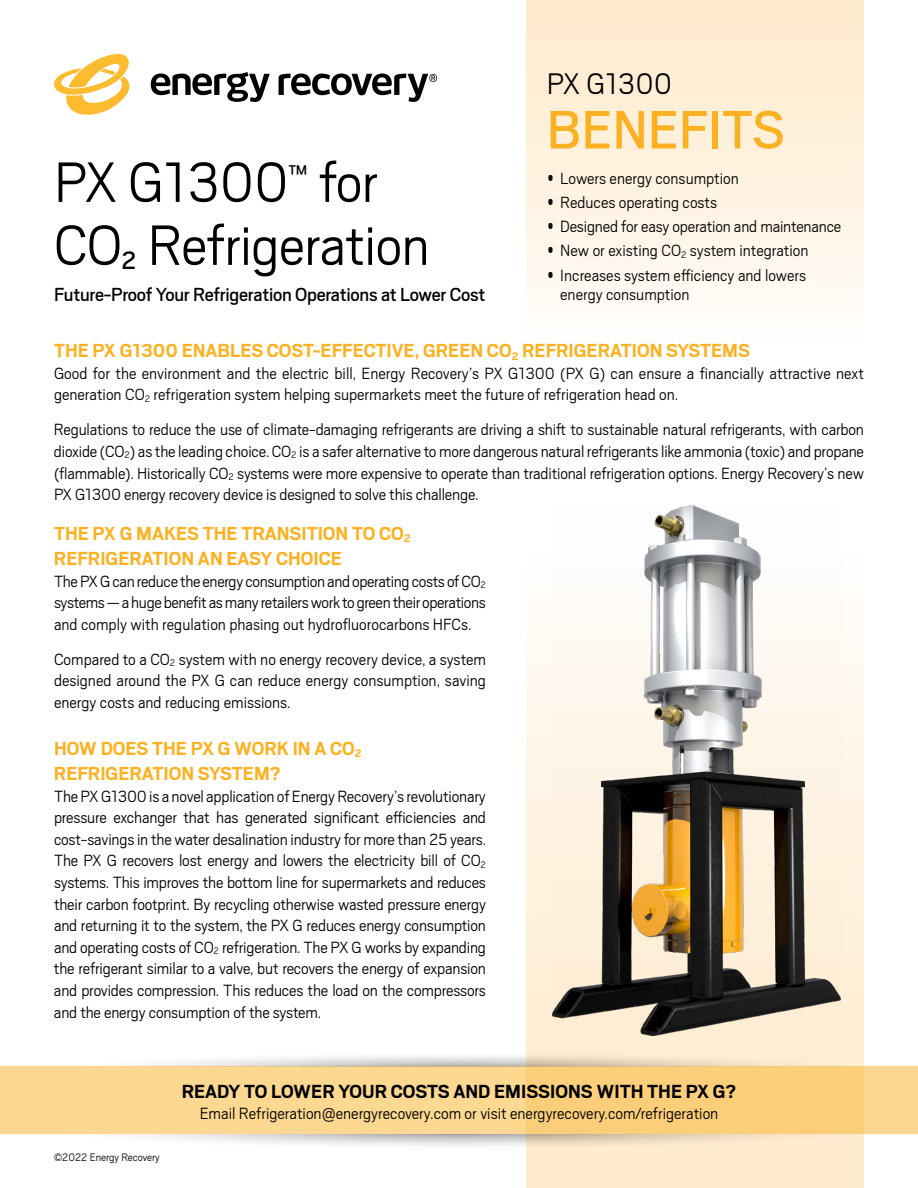
<style>
.page{position:relative;width:918px;height:1188px;background:#fff}
.page>*{position:absolute;margin:0;border:0;box-sizing:border-box;transform-origin:0 0}
.t1{font:300 63px/63px "Scout";letter-spacing:-.01em;color:#000}
.t2{font:60px "Scout";color:#fcb122}
.t3{font:300 33px "Scout";color:#000}
.t4{font:28.05px "Scout";color:#000}
.t5{font:700 21px/25.2px "Scout";color:#fcb122}
.t6{font:21px "Scout";letter-spacing:-.01em;color:#000}
.t7{font:700 21px "Scout";color:#000}
.t8{font:300 18px/21.6px "Scout";color:#000;text-align:justify}
.t9{font:300 12px "Scout";color:#000}
</style>
<div class="page">
<svg style="left:526px;top:625px;width:338px;height:563px;background:#fef0da"></svg>
<svg style="left:0;top:1066px;width:918px;height:68px;background:#fcd487"></svg>
<div style="left:526px;top:0;width:338px;height:344px;background:linear-gradient(to bottom,#ffe9c9,#fffcf9)"></div>
<svg style="left:54px;top:54px;width:76px;height:61px"></svg>
<svg style="left:151px;top:72px;width:119px;height:30px"></svg>
<svg style="left:279px;top:74px;width:158px;height:28px"></svg>
<img style="left:553px;top:505px;width:288px;height:530px">
<svg style="left:141px;top:1134px;width:723px;height:18px"></svg>
<svg style="left:151px;top:1049px;width:713px;height:17px"></svg>
<h3 class="t3" style="left:547px;top:67px;width:127px">PX G1300</h3>
<h2 class="t2" style="left:547px;top:98px;width:240px">BENEFITS</h2>
<p class="t8" style="left:547px;top:167px;width:194px">• Lowers energy consumption</p>
<p class="t8" style="left:547px;top:191px;width:172px">• Reduces operating costs</p>
<p class="t8" style="left:547px;top:216px;width:296px">• Designed for easy operation and maintenance</p>
<p class="t8" style="left:547px;top:240px;width:263px">• New or existing CO<sub>2</sub> system integration</p>
<p class="t8" style="left:560px;top:265px;width:247px;line-height:19.5px;text-indent:-14px">• Increases system efficiency and lowers energy consumption</p>
<h1 class="t1" style="left:54px;top:150px;width:377px">PX G1300<sup>™</sup> for<br>CO Refrigeration</h1>
<h3 class="t4" style="left:122px;top:245px;width:16px">2</h3>
<p class="t6" style="left:54px;top:284px;width:433px">Future-Proof Your Refrigeration Operations at Lower Cost</p>
<p class="t5" style="left:54px;top:338px;width:698px">THE PX G1300 ENABLES COST-EFFECTIVE, GREEN CO<sub>2</sub> REFRIGERATION SYSTEMS</p>
<p class="t8" style="left:54px;top:362px;width:811px">Good for the environment and the electric bill, Energy Recovery’s PX G1300 (PX G) can ensure a financially attractive next generation CO<sub>2</sub> refrigeration system helping supermarkets meet the future of refrigeration head on.</p>
<p class="t8" style="left:54px;top:419px;width:812px">Regulations to reduce the use of climate-damaging refrigerants are driving a shift to sustainable natural refrigerants, with carbon dioxide (CO<sub>2</sub>) as the leading choice. CO<sub>2</sub> is a safer alternative to more dangerous natural refrigerants like ammonia (toxic) and propane (flammable). Historically CO<sub>2</sub> systems were more expensive to operate than traditional refrigeration options. Energy Recovery’s new PX G1300 energy recovery device is designed to solve this challenge.</p>
<p class="t5" style="left:54px;top:521px;width:358px">THE PX G MAKES THE TRANSITION TO CO<sub>2<br></sub>REFRIGERATION AN EASY CHOICE</p>
<p class="t8" style="left:54px;top:570px;width:434px">The PX G can reduce the energy consumption and operating costs of CO<sub>2 </sub>systems — a huge benefit as many retailers work to green their operations and comply with regulation phasing out hydrofluorocarbons HFCs.</p>
<p class="t8" style="left:54px;top:648px;width:434px">Compared to a CO<sub>2</sub> system with no energy recovery device, a system designed around the PX G can reduce energy consumption, saving energy costs and reducing emissions.</p>
<p class="t5" style="left:54px;top:736px;width:309px">HOW DOES THE PX G WORK IN A CO<sub>2<br></sub>REFRIGERATION SYSTEM?</p>
<p class="t8" style="left:54px;top:785px;width:434px">The PX G1300 is a novel application of Energy Recovery’s revolutionary pressure exchanger that has generated significant efficiencies and cost-savings in the water desalination industry for more than 25 years.<br>The PX G recovers lost energy and lowers the electricity bill of CO<sub>2 </sub>systems. This improves the bottom line for supermarkets and reduces their carbon footprint. By recycling otherwise wasted pressure energy and returning it to the system, the PX G reduces energy consumption and operating costs of CO<sub>2</sub> refrigeration. The PX G works by expanding the refrigerant similar to a valve, but recovers the energy of expansion and provides compression. This reduces the load on the compressors and the energy consumption of the system.</p>
<p class="t9" style="left:54px;top:1151px;width:107px">©2022 Energy Recovery</p>
<p class="t7" style="left:182px;top:1080px;width:556px">READY TO LOWER YOUR COSTS AND EMISSIONS WITH THE PX G?</p>
<p class="t8" style="left:200px;top:1103px;width:520px">Email Refrigeration@energyrecovery.com or visit energyrecovery.com/refrigeration</p>
</div>
